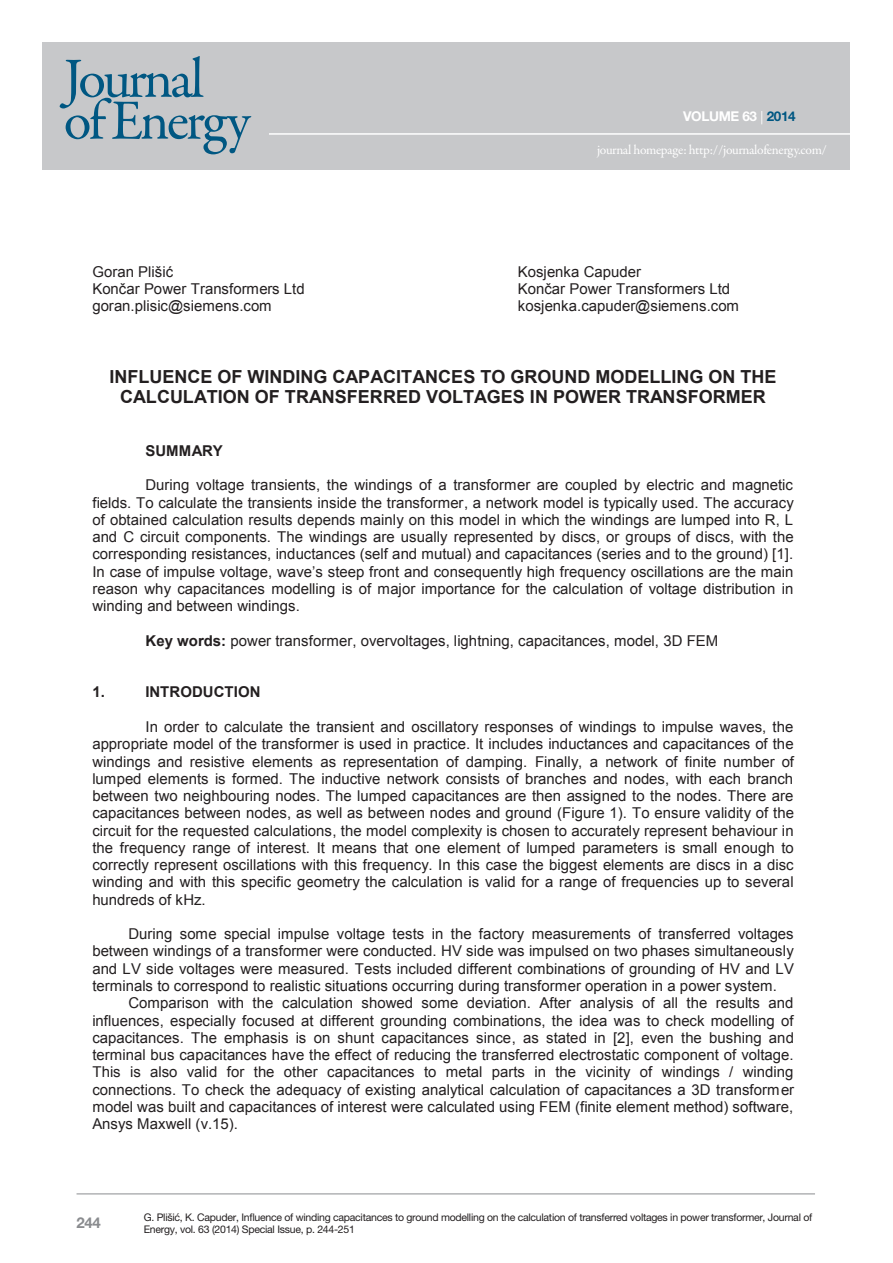
<style>
.page{position:relative;width:893px;height:1263px;background:#fff}
.page>*{position:absolute;margin:0;border:0;box-sizing:border-box;transform-origin:0 0}
.t1{font:57.15px/41.8px "MH Garamond";letter-spacing:-.055em;color:#005782}
.t2{font:700 18px/20.7px "Arial";color:#231f20;text-align:center}
.t3{font:15px/17.2px "Arial";color:#231f20;text-align:justify}
.t4{font:15px "Arial";color:#231f20}
.t5{font:700 15px "Arial";color:#231f20}
.t6{font:700 15px "MH Helvetica";color:#8a8c8f}
.t7{font:13.5px "MH Garamond";letter-spacing:-.025em;color:#fff}
.t8{font:700 13.5px "MH Helvetica";letter-spacing:-.025em;color:#fff}
.t9{font:10.5px/12px "MH Helvetica";letter-spacing:-.025em;color:#231f20}
.s1{font-family:"MH Garamond";font-weight:400}
.s2{color:#005782}
.s3{font-weight:700}
</style>
<div class="page">
<hr style="left:77px;top:1193px;width:738px;height:1px;background:#8a8c8f">
<div style="left:43px;top:43px;width:807px;height:127px;background:#c7c8ca"></div>
<hr style="left:269px;top:133px;width:586px;height:2px;background:#fff">
<h1 class="t1" style="left:64px;top:59px;width:188px">Journal of Energy</h1>
<p class="t8" style="left:683px;top:108px;width:114px">VOLUME 63 <span class="s1">|</span> <span class="s2">2014</span></p>
<p class="t7" style="left:597px;top:142px;width:231px">journal homepage: http://journalofenergy.com/</p>
<p class="t4" style="left:92px;top:261px;width:82px">Goran Plišić</p>
<p class="t3" style="left:518px;top:263px;width:125px">Kosjenka Capuder</p>
<p class="t4" style="left:92px;top:279px;width:214px">Končar Power Transformers Ltd</p>
<p class="t4" style="left:518px;top:279px;width:214px">Končar Power Transformers Ltd</p>
<p class="t3" style="left:92px;top:297px;width:181px">goran.plisic@siemens.com</p>
<p class="t3" style="left:518px;top:297px;width:223px">kosjenka.capuder@siemens.com</p>
<p class="t2" style="left:110px;top:367px;width:669px">INFLUENCE OF WINDING CAPACITANCES TO GROUND MODELLING ON THE<br>CALCULATION OF TRANSFERRED VOLTAGES IN POWER TRANSFORMER</p>
<p class="t5" style="left:146px;top:441px;width:79px">SUMMARY</p>
<p class="t3" style="left:92px;top:477px;width:703px;text-indent:53px">During voltage transients, the windings of a transformer are coupled by electric and magnetic fields. To calculate the transients inside the transformer, a network model is typically used. The accuracy of obtained calculation results depends mainly on this model in which the windings are lumped into R, L and C circuit components. The windings are usually represented by discs, or groups of discs, with the corresponding resistances, inductances (self and mutual) and capacitances (series and to the ground) [1].</p>
<p class="t4" style="left:92px;top:562px;width:702px">In case of impulse voltage, wave’s steep front and consequently high frequency oscillations are the main</p>
<p class="t3" style="left:92px;top:580px;width:703px">reason why capacitances modelling is of major importance for the calculation of voltage distribution in winding and between windings.</p>
<p class="t3" style="left:146px;top:632px;width:574px"><span class="s3">Key words:</span> power transformer, overvoltages, lightning, capacitances, model, 3D FEM</p>
<p class="t5" style="left:92px;top:682px;width:14px">1.</p>
<p class="t5" style="left:145px;top:682px;width:117px">INTRODUCTION</p>
<p class="t3" style="left:92px;top:718px;width:703px;text-indent:53px">In order to calculate the transient and oscillatory responses of windings to impulse waves, the appropriate model of the transformer is used in practice. It includes inductances and capacitances of the windings and resistive elements as representation of damping. Finally, a network of finite number of lumped elements is formed. The inductive network consists of branches and nodes, with each branch between two neighbouring nodes. The lumped capacitances are then assigned to the nodes. There are capacitances between nodes, as well as between nodes and ground (Figure 1). To ensure validity of the circuit for the requested calculations, the model complexity is chosen to accurately represent behaviour in the frequency range of interest. It means that one element of lumped parameters is small enough to correctly represent oscillations with this frequency. In this case the biggest elements are discs in a disc winding and with this specific geometry the calculation is valid for a range of frequencies up to several hundreds of kHz.</p>
<p class="t3" style="left:92px;top:925px;width:703px;text-indent:36px">During some special impulse voltage tests in the factory measurements of transferred voltages between windings of a transformer were conducted. HV side was impulsed on two phases simultaneously and LV side voltages were measured. Tests included different combinations of grounding of HV and LV terminals to correspond to realistic situations occurring during transformer operation in a power system.</p>
<p class="t3" style="left:92px;top:994px;width:703px;text-indent:36px">Comparison with the calculation showed some deviation. After analysis of all the results and influences, especially focused at different grounding combinations, the idea was to check modelling of capacitances. The emphasis is on shunt capacitances since, as stated in [2], even the bushing and terminal bus capacitances have the effect of reducing the transferred electrostatic component of voltage.<br>This is also valid for the other capacitances to metal parts in the vicinity of windings / winding connections. To check the adequacy of existing analytical calculation of capacitances a 3D transformer model was built and capacitances of interest were calculated using FEM (finite element method) software, Ansys Maxwell (v.15).</p>
<p class="t6" style="left:77px;top:1213px;width:26px">244</p>
<p class="t9" style="left:144px;top:1211px;width:670px">G. Plišić, K. Capuder, Influence of winding capacitances to ground modelling on the calculation of transferred voltages in power transformer, Journal of<br>Energy, vol. 63 (2014) Special Issue, p. 244-251</p>
</div>
